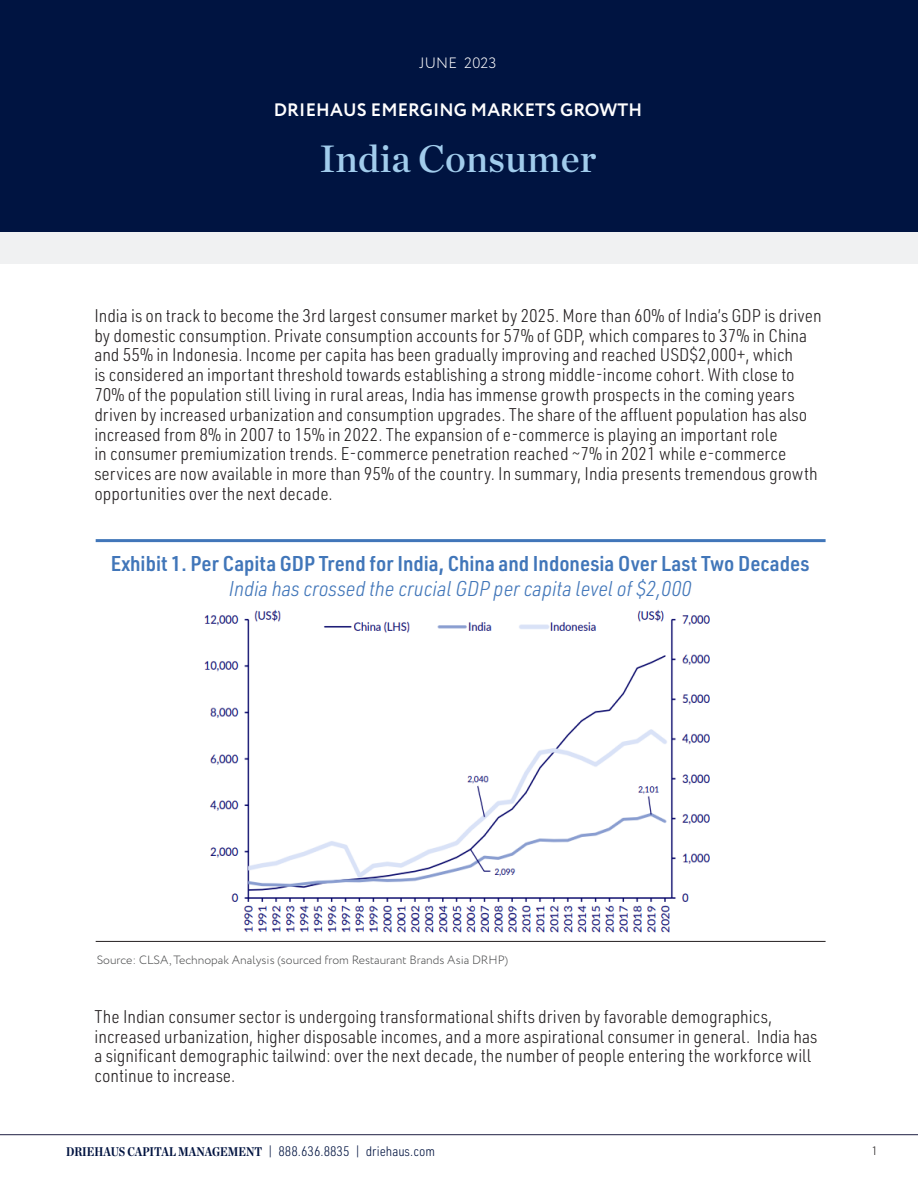
<style>
.page{position:relative;width:918px;height:1188px;background:#fff}
.page>*{position:absolute;margin:0;border:0;box-sizing:border-box;transform-origin:0 0}
.Slide_Header{font:39px "Chronicle Deck Semi";color:#a1ccec}
.t1{font:600 21px "URWDIN Semi Cond";color:#4176b9}
.t2{font:italic 300 21px "URWDIN Semi Cond";color:#4176b9}
.t3{font:300 18px/19.8px "URWDIN Semi Cond";color:#231f20}
.Slide_Header-2{font:700 18px "Circe";letter-spacing:.01em;color:#fff}
.Slide_Header-3{font:300 15px "Circe";letter-spacing:.005em;color:#fff}
.t4{font:300 13.5px "URWDIN Semi Cond";color:#001340}
.t5{font:300 12px "Circe";color:#4b4c4d}
.t6{font:300 12px "URWDIN Semi Cond";color:#231f20}
.s1{font-family:"Chronicle Deck Cond";font-weight:700;font-size:12.75px}
</style>
<div class="page">
<hr style="left:0;top:1134px;width:918px;height:1px;background:#1f2043">
<div style="left:0;top:212px;width:918px;height:52px;background:#f0f1f2"></div>
<div style="left:0;top:0;width:918px;height:231px;background:#001441"></div>
<hr style="left:96px;top:539px;width:730px;height:3px;background:#4176b9">
<hr style="left:96px;top:941px;width:730px;height:1px;background:#231f20">
<img style="left:204px;top:609px;width:506px;height:324px">
<p class="Slide_Header-3" style="left:419px;top:53px;width:79px">JUNE 2023</p>
<p class="Slide_Header-2" style="left:274px;top:98px;width:370px">DRIEHAUS EMERGING MARKETS GROWTH</p>
<p class="Slide_Header" style="left:319px;top:128px;width:278px">India Consumer</p>
<p class="t3" style="left:94px;top:305px;width:729px">India is on track to become the 3rd largest consumer market by 2025. More than 60% of India’s GDP is driven by domestic consumption. Private consumption accounts for 57% of GDP, which compares to 37% in China and 55% in Indonesia. Income per capita has been gradually improving and reached USD$2,000+, which<br>is considered an important threshold towards establishing a strong middle-income cohort. With close to 70% of the population still living in rural areas, India has immense growth prospects in the coming years driven by increased urbanization and consumption upgrades. The share of the affluent population has also increased from 8% in 2007 to 15% in 2022. The expansion of e-commerce is playing an important role<br>in consumer premiumization trends. E-commerce penetration reached ~7% in 2021 while e-commerce services are now available in more than 95% of the country. In summary, India presents tremendous growth opportunities over the next decade.</p>
<p class="t1" style="left:111px;top:549px;width:700px">Exhibit 1. Per Capita GDP Trend for India, China and Indonesia Over Last Two Decades</p>
<p class="t2" style="left:229px;top:575px;width:464px">India has crossed the crucial GDP per capita level of $2,000</p>
<p class="t5" style="left:97px;top:952px;width:413px">Source: CLSA, Technopak Analysis (sourced from Restaurant Brands Asia DRHP)</p>
<p class="t3" style="left:94px;top:1006px;width:725px">The Indian consumer sector is undergoing transformational shifts driven by favorable demographics, increased urbanization, higher disposable incomes, and a more aspirational consumer in general. India has a significant demographic tailwind: over the next decade, the number of people entering the workforce will continue to increase.</p>
<p class="t4" style="left:66px;top:1142px;width:371px"><span class="s1">DRIEHAUS CAPITAL MANAGEMENT</span> | 888.636.8835 | driehaus.com</p>
<p class="t6" style="left:872px;top:1143px;width:7px">1</p>
</div>
